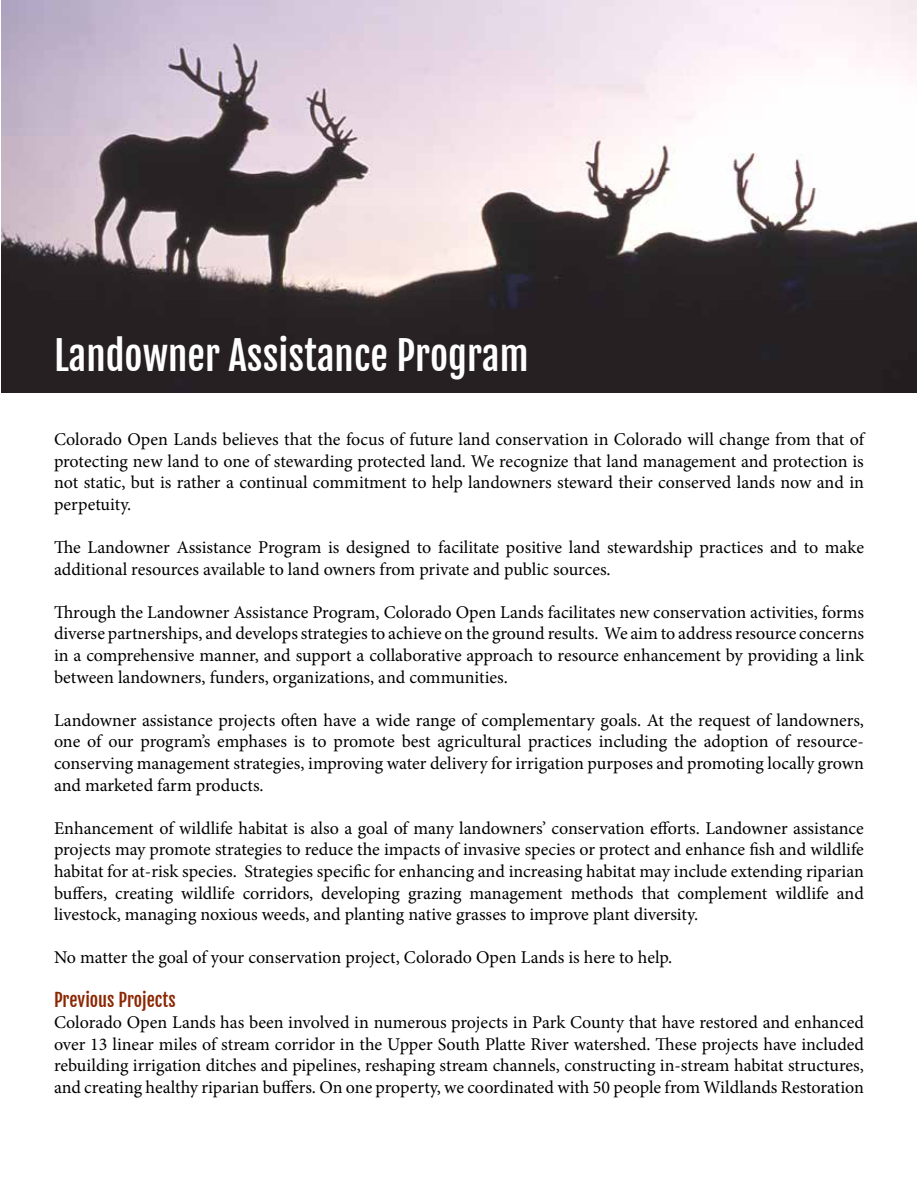
<style>
.page{position:relative;width:918px;height:1188px;background:#fff}
.page>*{position:absolute;margin:0;border:0;box-sizing:border-box;transform-origin:0 0}
.t1{font:39px "Fjalla One";color:#fff}
.t2{font:18px/21.6px "Minion Pro";letter-spacing:-.005em;color:#000;text-align:justify}
.t3{font:18px "Fjalla One";color:#8b2703}
</style>
<div class="page">
<img style="left:1px;top:0;width:916px;height:392px">
<h1 class="t1" style="left:54px;top:331px;width:476px">Landowner Assistance Program</h1>
<p class="t2" style="left:54px;top:429px;width:812px">Colorado Open Lands believes that the focus of future land conservation in Colorado will change from that of protecting new land to one of stewarding protected land. We recognize that land management and protection is not static, but is rather a continual commitment to help landowners steward their conserved lands now and in perpetuity.</p>
<p class="t2" style="left:54px;top:537px;width:812px">The Landowner Assistance Program is designed to facilitate positive land stewardship practices and to make additional resources available to land owners from private and public sources.</p>
<p class="t2" style="left:54px;top:601px;width:812px">Through the Landowner Assistance Program, Colorado Open Lands facilitates new conservation activities, forms diverse partnerships, and develops strategies to achieve on the ground results. We aim to address resource concerns in a comprehensive manner, and support a collaborative approach to resource enhancement by providing a link between landowners, funders, organizations, and communities.</p>
<p class="t2" style="left:54px;top:709px;width:812px">Landowner assistance projects often have a wide range of complementary goals. At the request of landowners, one of our program’s emphases is to promote best agricultural practices including the adoption of resource&shy;conserving management strategies, improving water delivery for irrigation purposes and promoting locally grown and marketed farm products.</p>
<p class="t2" style="left:54px;top:817px;width:812px">Enhancement of wildlife habitat is also a goal of many landowners’ conservation efforts. Landowner assistance projects may promote strategies to reduce the impacts of invasive species or protect and enhance fish and wildlife habitat for at-risk species. Strategies specific for enhancing and increasing habitat may include extending riparian buffers, creating wildlife corridors, developing grazing management methods that complement wildlife and livestock, managing noxious weeds, and planting native grasses to improve plant diversity.</p>
<p class="t2" style="left:54px;top:947px;width:620px">No matter the goal of your conservation project, Colorado Open Lands is here to help.</p>
<p class="t3" style="left:54px;top:989px;width:123px">Previous Projects</p>
<p class="t2" style="left:54px;top:1012px;width:812px">Colorado Open Lands has been involved in numerous projects in Park County that have restored and enhanced over 13 linear miles of stream corridor in the Upper South Platte River watershed. These projects have included rebuilding irrigation ditches and pipelines, reshaping stream channels, constructing in-stream habitat structures, and creating healthy riparian buffers. On one property, we coordinated with 50 people from Wildlands Restoration</p>
</div>
